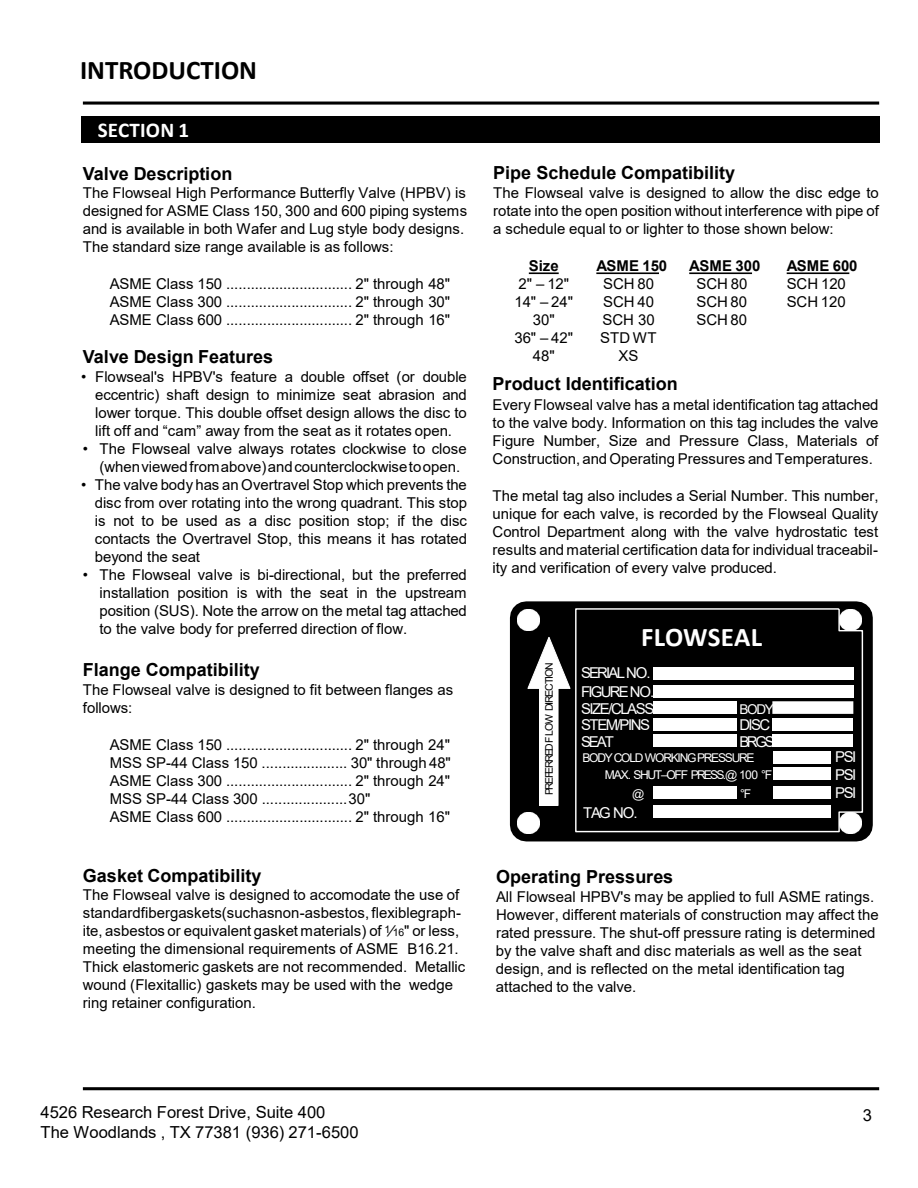
<style>
.page{position:relative;width:918px;height:1188px;background:#fff}
.page>*{position:absolute;margin:0;border:0;box-sizing:border-box;transform-origin:0 0}
.t1{font:700 27px "Calibri";color:#000}
.t2{font:700 27px "Calibri";letter-spacing:.005em;color:#fff}
.t3{font:700 21px "Calibri";letter-spacing:.005em;color:#fff}
.t4{font:700 18px "Arial";color:#000}
.t5{font:16.5px "Arial";color:#000}
.t6{font:15px/18px "Arial";color:#000;text-align:justify}
.t7{font:15px/17px "Arial";letter-spacing:-.1em;color:#fff}
.t8{font:700 15px "Arial";color:#000}
.t9{font:15px "Arial";letter-spacing:-.125em;color:#fff}
.t10{font:15px "Arial";letter-spacing:-.12em;color:#fff}
.t11{font:15px/17px "Arial";letter-spacing:-.13em;color:#fff}
.t12{font:13.5px "Arial";color:#fff}
.t13{font:12px "Arial";letter-spacing:-.105em;color:#fff}
.t14{font:10.5px "Arial";letter-spacing:-.125em;color:#000}
.s1{font-size:10.5px}
</style>
<div class="page">
<hr style="left:83px;top:1087px;width:796px;height:3px;background:#000">
<hr style="left:83px;top:102px;width:796px;height:3px;background:#000">
<div style="left:510px;top:601px;width:363px;height:240px;background:#000"></div>
<svg style="left:527px;top:637px;width:44px;height:169px"></svg>
<img style="left:518px;top:609px;width:21px;height:22px">
<img style="left:518px;top:812px;width:21px;height:22px">
<img style="left:840px;top:833px;width:21px;height:1px">
<svg style="left:574px;top:607px;width:290px;height:226px;background:#0f0f0f"></svg>
<div style="left:653px;top:667px;width:200px;height:12px;background:#fff"></div>
<div style="left:653px;top:685px;width:200px;height:12px;background:#fff"></div>
<div style="left:653px;top:701px;width:83px;height:13px;background:#fff"></div>
<div style="left:774px;top:767px;width:57px;height:13px;background:#fff"></div>
<div style="left:653px;top:806px;width:178px;height:12px;background:#fff"></div>
<div style="left:774px;top:751px;width:57px;height:12px;background:#fff"></div>
<div style="left:774px;top:786px;width:57px;height:13px;background:#fff"></div>
<div style="left:653px;top:786px;width:83px;height:13px;background:#fff"></div>
<div style="left:772px;top:701px;width:81px;height:13px;background:#fff"></div>
<div style="left:653px;top:718px;width:83px;height:12px;background:#fff"></div>
<div style="left:772px;top:718px;width:81px;height:12px;background:#fff"></div>
<div style="left:653px;top:734px;width:83px;height:13px;background:#fff"></div>
<div style="left:772px;top:734px;width:81px;height:13px;background:#fff"></div>
<div style="left:81px;top:116px;width:798px;height:27px;background:#000"></div>
<svg style="left:787px;top:272px;width:62px;height:2px"></svg>
<svg style="left:689px;top:272px;width:63px;height:2px"></svg>
<svg style="left:529px;top:272px;width:30px;height:2px"></svg>
<svg style="left:596px;top:272px;width:63px;height:2px"></svg>
<p class="t1" style="left:80px;top:51px;width:179px">INTRODUCTION</p>
<p class="t3" style="left:98px;top:115px;width:93px">SECTION 1</p>
<p class="t4" style="left:83px;top:161px;width:151px">Valve Description</p>
<p class="t6" style="left:83px;top:184px;width:386px;text-align:left">The Flowseal High Performance Butterfly Valve (HPBV) is designed for ASME Class 150, 300 and 600 piping systems and is available in both Wafer and Lug style body designs.<br>The standard size range available is as follows:</p>
<p class="t6" style="left:110px;top:275px;width:342px">ASME Class 150 ............................... 2" through 48"</p>
<p class="t6" style="left:110px;top:293px;width:342px">ASME Class 300 ............................... 2" through 30"</p>
<p class="t6" style="left:110px;top:311px;width:342px">ASME Class 600 ............................... 2" through 16"</p>
<p class="t4" style="left:83px;top:344px;width:192px">Valve Design Features</p>
<p class="t6" style="left:95px;top:368px;width:373px;text-indent:-14px">• Flowseal's HPBV's feature a double offset (or double eccentric) shaft design to minimize seat abrasion and lower torque. This double offset design allows the disc to lift off and “cam” away from the seat as it rotates open.</p>
<p class="t6" style="left:99px;top:440px;width:369px;text-indent:-17px">• The Flowseal valve always rotates clockwise to close (whenviewedfromabove)andcounterclockwisetoopen.</p>
<p class="t6" style="left:95px;top:476px;width:374px;text-indent:-14px">• The valve body has an Overtravel Stop which prevents the disc from over rotating into the wrong quadrant. This stop is not to be used as a disc position stop; if the disc contacts the Overtravel Stop, this means it has rotated beyond the seat</p>
<p class="t6" style="left:99px;top:566px;width:369px;text-indent:-17px">• The Flowseal valve is bi-directional, but the preferred installation position is with the seat in the upstream position (SUS). Note the arrow on the metal tag attached to the valve body for preferred direction of flow.</p>
<p class="t4" style="left:83px;top:657px;width:179px">Flange Compatibility</p>
<p class="t6" style="left:83px;top:681px;width:372px">The Flowseal valve is designed to fit between flanges as follows:</p>
<p class="t6" style="left:110px;top:735px;width:342px">ASME Class 150 ............................... 2" through 24"</p>
<p class="t6" style="left:110px;top:753px;width:343px">MSS SP-44 Class 150 ..................... 30" through 48"</p>
<p class="t6" style="left:110px;top:771px;width:342px">ASME Class 300 ............................... 2" through 24"</p>
<p class="t6" style="left:110px;top:789px;width:262px">MSS SP-44 Class 300 .....................30"</p>
<p class="t6" style="left:110px;top:807px;width:342px">ASME Class 600 ............................... 2" through 16"</p>
<p class="t4" style="left:83px;top:863px;width:180px">Gasket Compatibility</p>
<p class="t6" style="left:83px;top:886px;width:384px;text-align:left">The Flowseal valve is designed to accomodate the use of standardfibergaskets(suchasnon-asbestos, flexiblegraph&shy;ite, asbestos or equivalent gasket materials) of <sup>1</sup>⁄<span class="s1">16</span>" or less, meeting the dimensional requirements of ASME B16.21.<br>Thick elastomeric gaskets are not recommended. Metallic wound (Flexitallic) gaskets may be used with the wedge ring retainer configuration.</p>
<p class="t4" style="left:493px;top:160px;width:244px">Pipe Schedule Compatibility</p>
<p class="t6" style="left:493px;top:184px;width:387px">The Flowseal valve is designed to allow the disc edge to rotate into the open position without interference with pipe of a schedule equal to or lighter to those shown below:</p>
<p class="t8" style="left:787px;top:255px;width:72px">ASME 600</p>
<p class="t6" style="left:787px;top:274px;width:61px">SCH 120</p>
<p class="t6" style="left:787px;top:292px;width:61px">SCH 120</p>
<p class="t8" style="left:529px;top:255px;width:31px">Size</p>
<p class="t6" style="left:519px;top:274px;width:52px">2" – 12"</p>
<p class="t6" style="left:514px;top:292px;width:60px">14" – 24"</p>
<p class="t6" style="left:533px;top:310px;width:23px">30"</p>
<p class="t6" style="left:514px;top:328px;width:60px">36" – 42"</p>
<p class="t6" style="left:533px;top:346px;width:23px">48"</p>
<p class="t8" style="left:596px;top:255px;width:72px">ASME 150</p>
<p class="t6" style="left:603px;top:274px;width:52px">SCH 80</p>
<p class="t6" style="left:603px;top:292px;width:52px">SCH 40</p>
<p class="t6" style="left:600px;top:310px;width:58px;text-align:center">SCH 30<br>STD WT<br>XS</p>
<p class="t8" style="left:689px;top:255px;width:73px">ASME 300</p>
<p class="t6" style="left:696px;top:274px;width:52px">SCH 80</p>
<p class="t6" style="left:696px;top:292px;width:52px">SCH 80</p>
<p class="t6" style="left:696px;top:310px;width:52px">SCH 80</p>
<p class="t4" style="left:493px;top:371px;width:187px">Product Identification</p>
<p class="t6" style="left:493px;top:396px;width:387px">Every Flowseal valve has a metal identification tag attached to the valve body. Information on this tag includes the valve Figure Number, Size and Pressure Class, Materials of Construction, and Operating Pressures and Temperatures.</p>
<p class="t6" style="left:493px;top:486px;width:387px">The metal tag also includes a Serial Number. This number, unique for each valve, is recorded by the Flowseal Quality Control Department along with the valve hydrostatic test results and material certification data for individual traceabil&shy;ity and verification of every valve produced.</p>
<p class="t14" style="left:542px;top:795px;width:134px;rotate:-90deg">PREFERRED F LOW DIRECTION</p>
<p class="t2" style="left:641px;top:618px;width:123px">FLOWSEAL</p>
<p class="t9" style="left:581px;top:663px;width:71px">SERIAL NO.</p>
<p class="t10" style="left:581px;top:681px;width:75px">FIGURE NO.</p>
<p class="t7" style="left:581px;top:700px;width:75px">SIZE/CLASS<br>STEM/PINS<br>SEAT</p>
<p class="t12" style="left:739px;top:700px;width:36px">BODY</p>
<p class="t11" style="left:739px;top:717px;width:37px">DISC<br>BRGS</p>
<p class="t13" style="left:582px;top:749px;width:174px">BODY COLD WORKING PRESSURE</p>
<p class="t13" style="left:605px;top:766px;width:169px">MAX. SHUT–OFF PRESS.@ 100 °F</p>
<p class="t13" style="left:632px;top:785px;width:14px">@</p>
<p class="t13" style="left:740px;top:785px;width:12px">°F</p>
<p class="t7" style="left:583px;top:804px;width:56px">TAG NO.</p>
<p class="t7" style="left:835px;top:748px;width:23px;line-height:18px;text-align:justify">PSI PSI PSI</p>
<p class="t4" style="left:496px;top:864px;width:179px">Operating Pressures</p>
<p class="t6" style="left:496px;top:887px;width:384px;text-align:left">All Flowseal HPBV's may be applied to full ASME ratings.<br>However, different materials of construction may affect the rated pressure. The shut-off pressure rating is determined by the valve shaft and disc materials as well as the seat design, and is reflected on the metal identification tag attached to the valve.</p>
<p class="t5" style="left:41px;top:1101px;width:286px">4526 Research Forest Drive, Suite 400</p>
<p class="t5" style="left:863px;top:1104px;width:11px">3</p>
<p class="t5" style="left:41px;top:1121px;width:320px">The Woodlands , TX 77381 (936) 271-6500</p>
</div>
